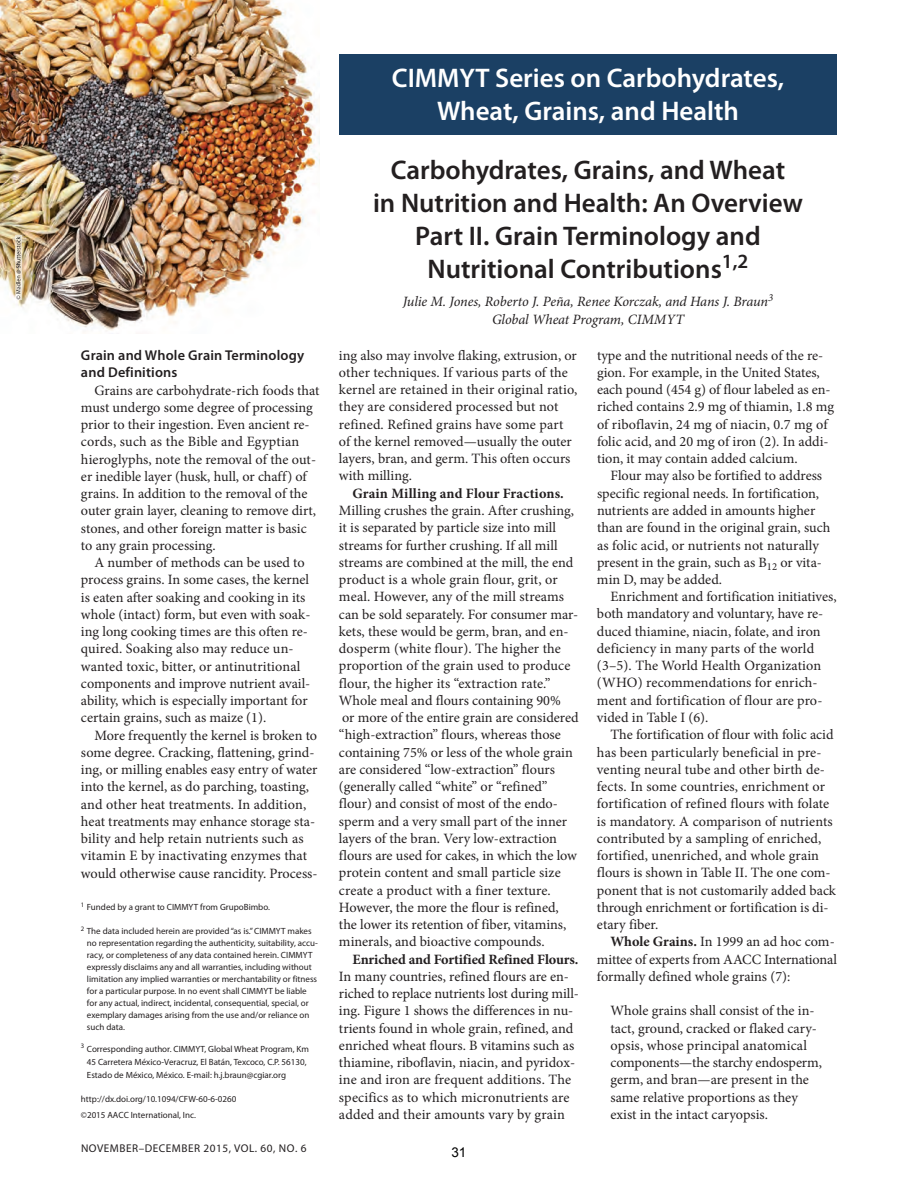
<style>
.page{position:relative;width:918px;height:1188px;background:#fff}
.page>*{position:absolute;margin:0;border:0;box-sizing:border-box;transform-origin:0 0}
.t1{font:600 27px/33px "Myriad Pro";color:#231f20;text-align:center}
.t2{font:600 27px/33px "Myriad Pro";color:#fff;text-align:center}
.t3{font:14.25px/17.2px "Minion Pro";color:#231f20}
.t4{font:italic 14.25px/17.2px "Minion Pro";letter-spacing:-.005em;color:#231f20;text-align:center}
.t5{font:700 14.25px "Minion Pro";color:#231f20}
.t6{font:600 14.25px/17.2px "Myriad Pro";letter-spacing:.01em;color:#231f20}
.t7{font:13.5px "Arial";color:#000}
.t8{font:11.25px "Myriad Pro";letter-spacing:.045em;color:#231f20}
.t9{font:9px/12px "Myriad Pro";color:#231f20}
.s1{font-weight:700}
</style>
<div class="page">
<div style="left:339px;top:54px;width:498px;height:81px;background:#1b4064"></div>
<img style="left:0;top:0;width:319px;height:331px">
<svg style="left:15px;top:236px;width:7px;height:64px"></svg>
<svg style="left:16px;top:237px;width:5px;height:62px"></svg>
<p class="t6" style="left:81px;top:346px;width:225px">Grain and Whole Grain Terminology and Definitions</p>
<p class="t3" style="left:81px;top:381px;width:240px;text-indent:13px">Grains are carbohydrate-rich foods that must undergo some degree of processing prior to their ingestion. Even ancient re&shy;cords, such as the Bible and Egyptian hieroglyphs, note the removal of the out&shy;er inedible layer (husk, hull, or chaff) of grains. In addition to the removal of the outer grain layer, cleaning to remove dirt, stones, and other foreign matter is basic to any grain processing.</p>
<p class="t3" style="left:81px;top:554px;width:231px;text-indent:13px">A number of methods can be used to process grains. In some cases, the kernel is eaten after soaking and cooking in its whole (intact) form, but even with soak&shy;ing long cooking times are this often re&shy;quired. Soaking also may reduce un&shy;wanted toxic, bitter, or antinutritional components and improve nutrient avail&shy;ability, which is especially important for certain grains, such as maize (1).</p>
<p class="t3" style="left:81px;top:727px;width:238px;text-indent:13px">More frequently the kernel is broken to some degree. Cracking, flattening, grind&shy;ing, or milling enables easy entry of water into the kernel, as do parching, toasting, and other heat treatments. In addition, heat treatments may enhance storage sta&shy;bility and help retain nutrients such as vitamin E by inactivating enzymes that would otherwise cause rancidity. Process-</p>
<p class="t9" style="left:81px;top:901px;width:191px"><sup>1</sup> Funded by a grant to CIMMYT from GrupoBimbo.</p>
<p class="t9" style="left:87px;top:925px;width:232px;text-indent:-6px"><sup>2</sup> The data included herein are provided “as is.” CIMMYT makes no representation regarding the authenticity, suitability, accu&shy;racy, or completeness of any data contained herein. CIMMYT expressly disclaims any and all warranties, including without limitation any implied warranties or merchantability or fitness for a particular purpose. In no event shall CIMMYT be liable for any actual, indirect, incidental, consequential, special, or exemplary damages arising from the use and/or reliance on such data.</p>
<p class="t9" style="left:87px;top:1042px;width:223px;line-height:13.4px;text-indent:-6px"><sup>3</sup> Corresponding author. CIMMYT, Global Wheat Program, Km<br>45 Carretera México-Veracruz, El Batán, Texcoco, C.P. 56130,<br>Estado de México, México. E-mail: h.j.braun@cgiar.org</p>
<p class="t9" style="left:81px;top:1091px;width:157px;line-height:15.3px">http://dx.doi.org/10.1094/CFW-60-6-0260 ©2015 AACC International, Inc.</p>
<p class="t8" style="left:81px;top:1141px;width:227px">NOVEMBER–DECEMBER 2015, VOL. 60, NO. 6</p>
<h1 class="t2" style="left:392px;top:61px;width:394px">CIMMYT Series on Carbohydrates,<br>Wheat, Grains, and Health</h1>
<h1 class="t1" style="left:373px;top:153px;width:431px">Carbohydrates, Grains, and Wheat<br>in Nutrition and Health: An Overview Part II. Grain Terminology and Nutritional Contributions<sup>1,2</sup></h1>
<p class="t4" style="left:403px;top:293px;width:372px">Julie M. Jones, Roberto J. Peña, Renee Korczak, and Hans J. Braun<sup>3<br></sup>Global Wheat Program, CIMMYT</p>
<p class="t3" style="left:339px;top:347px;width:240px">ing also may involve flaking, extrusion, or other techniques. If various parts of the kernel are retained in their original ratio, they are considered processed but not refined. Refined grains have some part of the kernel removed—usually the outer layers, bran, and germ. This often occurs with milling.</p>
<p class="t5" style="left:352px;top:483px;width:213px">Grain Milling and Flour Fractions.</p>
<p class="t3" style="left:339px;top:502px;width:241px">Milling crushes the grain. After crushing, it is separated by particle size into mill streams for further crushing. If all mill streams are combined at the mill, the end product is a whole grain flour, grit, or meal. However, any of the mill streams can be sold separately. For consumer mar&shy;kets, these would be germ, bran, and en&shy;dosperm (white flour). The higher the proportion of the grain used to produce flour, the higher its “extraction rate.” Whole meal and flours containing 90%<br>or more of the entire grain are considered “high-extraction” flours, whereas those containing 75% or less of the whole grain are considered “low-extraction” flours (generally called “white” or “refined” flour) and consist of most of the endo&shy;sperm and a very small part of the inner layers of the bran. Very low-extraction flours are used for cakes, in which the low protein content and small particle size create a product with a finer texture.<br>However, the more the flour is refined, the lower its retention of fiber, vitamins, minerals, and bioactive compounds.</p>
<p class="t5" style="left:352px;top:949px;width:228px">Enriched and Fortified Refined Flours.</p>
<p class="t3" style="left:339px;top:968px;width:241px">In many countries, refined flours are en&shy;riched to replace nutrients lost during mill&shy;ing. Figure 1 shows the differences in nu&shy;trients found in whole grain, refined, and enriched wheat flours. B vitamins such as thiamine, riboflavin, niacin, and pyridox&shy;ine and iron are frequent additions. The specifics as to which micronutrients are added and their amounts vary by grain</p>
<p class="t7" style="left:451px;top:1143px;width:17px">31</p>
<p class="t3" style="left:597px;top:347px;width:239px">type and the nutritional needs of the re&shy;gion. For example, in the United States, each pound (454 g) of flour labeled as en&shy;riched contains 2.9 mg of thiamin, 1.8 mg of riboflavin, 24 mg of niacin, 0.7 mg of folic acid, and 20 mg of iron (2). In addi&shy;tion, it may contain added calcium.</p>
<p class="t3" style="left:597px;top:467px;width:235px;text-indent:13px">Flour may also be fortified to address specific regional needs. In fortification, nutrients are added in amounts higher than are found in the original grain, such as folic acid, or nutrients not naturally present in the grain, such as B<sub>12</sub> or vita&shy;min D, may be added.</p>
<p class="t3" style="left:597px;top:588px;width:241px;text-indent:13px">Enrichment and fortification initiatives, both mandatory and voluntary, have re&shy;duced thiamine, niacin, folate, and iron deficiency in many parts of the world (3–5). The World Health Organization (WHO) recommendations for enrich&shy;ment and fortification of flour are pro&shy;vided in Table I (6).</p>
<p class="t3" style="left:597px;top:726px;width:241px;text-indent:13px">The fortification of flour with folic acid has been particularly beneficial in pre&shy;venting neural tube and other birth de&shy;fects. In some countries, enrichment or fortification of refined flours with folate is mandatory. A comparison of nutrients contributed by a sampling of enriched, fortified, unenriched, and whole grain flours is shown in Table II. The one com&shy;ponent that is not customarily added back through enrichment or fortification is di&shy;etary fiber.</p>
<p class="t3" style="left:597px;top:933px;width:242px;text-indent:13px"><span class="s1">Whole Grains.</span> In 1999 an ad hoc com&shy;mittee of experts from AACC International formally defined whole grains (7):</p>
<p class="t3" style="left:610px;top:1002px;width:213px">Whole grains shall consist of the in&shy;tact, ground, cracked or flaked cary&shy;opsis, whose principal anatomical components—the starchy endosperm, germ, and bran—are present in the same relative proportions as they exist in the intact caryopsis.</p>
</div>
